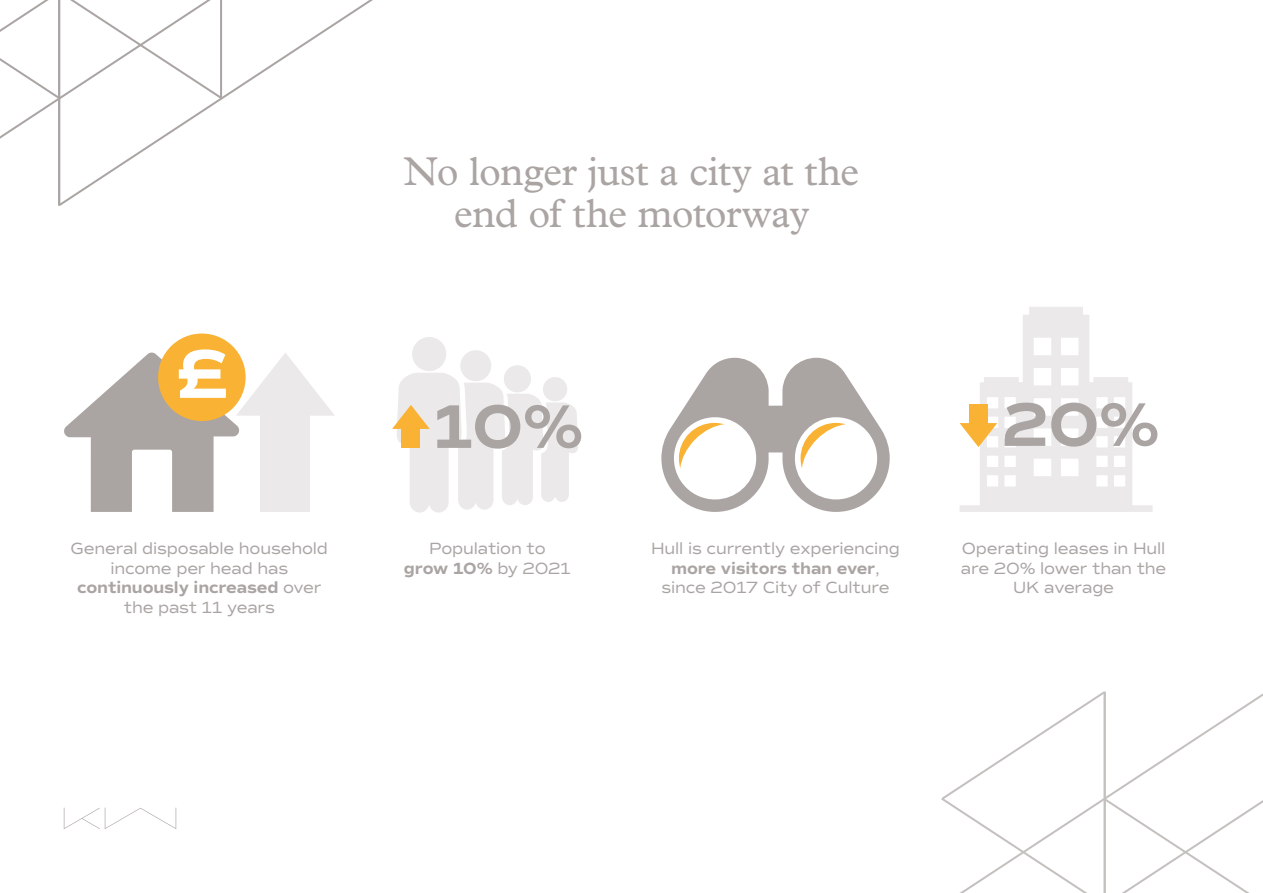
<style>
.page{position:relative;width:1263px;height:893px;background:#fff}
.page>*{position:absolute;margin:0;border:0;box-sizing:border-box;transform-origin:0 0}
.t1{font:700 70.05px "Commuters Sans";color:#fff}
.t2{font:700 62.55px "Commuters Sans";color:#aaa5a3}
.t3{font:40.5px/42px "Plantin MT Pro";letter-spacing:-.02em;color:#aaa5a3;text-align:center}
.t4{font:16.5px/19.5px "Commuters Sans";letter-spacing:-.01em;color:#aaa5a3;text-align:center}
.s1{font-weight:700}
</style>
<div class="page">
<div style="left:460px;top:350px;width:31px;height:31px;background:#ebe9e9;border-radius:50%"></div>
<div style="left:504px;top:365px;width:27px;height:27px;background:#ebe9e9;border-radius:50%"></div>
<div style="left:412px;top:337px;width:34px;height:34px;background:#ebe9e9;border-radius:50%"></div>
<svg style="left:224px;top:0;width:149px;height:98px"></svg>
<svg style="left:0;top:101px;width:219px;height:105px"></svg>
<hr style="left:58px;top:0;width:2px;height:206px;background:#aaa5a3">
<svg style="left:0;top:0;width:224px;height:101px"></svg>
<svg style="left:941px;top:691px;width:322px;height:202px"></svg>
<svg style="left:64px;top:808px;width:112px;height:21px"></svg>
<svg style="left:64px;top:353px;width:270px;height:159px"></svg>
<div style="left:158px;top:333px;width:88px;height:88px;background:#f9b234;border-radius:50%"></div>
<svg style="left:392px;top:373px;width:186px;height:140px"></svg>
<svg style="left:661px;top:358px;width:229px;height:154px"></svg>
<svg style="left:959px;top:307px;width:193px;height:205px"></svg>
<h1 class="t1" style="left:176px;top:331px;width:55px">£</h1>
<p class="t4" style="left:71px;top:539px;width:259px">General disposable household income per head has <span class="s1">continuously increased</span> over the past 11 years</p>
<h3 class="t3" style="left:404px;top:151px;width:457px">No longer just a city at the end of the motorway</h3>
<h2 class="t2" style="left:433px;top:388px;width:152px">10%</h2>
<h2 class="t2" style="left:1002px;top:386px;width:159px">20%</h2>
<p class="t4" style="left:404px;top:539px;width:168px">Population to<br><span class="s1">grow 10%</span> by 2021</p>
<p class="t4" style="left:651px;top:539px;width:250px">Hull is currently experiencing <span class="s1">more visitors than ever</span>, since 2017 City of Culture</p>
<p class="t4" style="left:961px;top:539px;width:207px">Operating leases in Hull are 20% lower than the<br>UK average</p>
</div>
